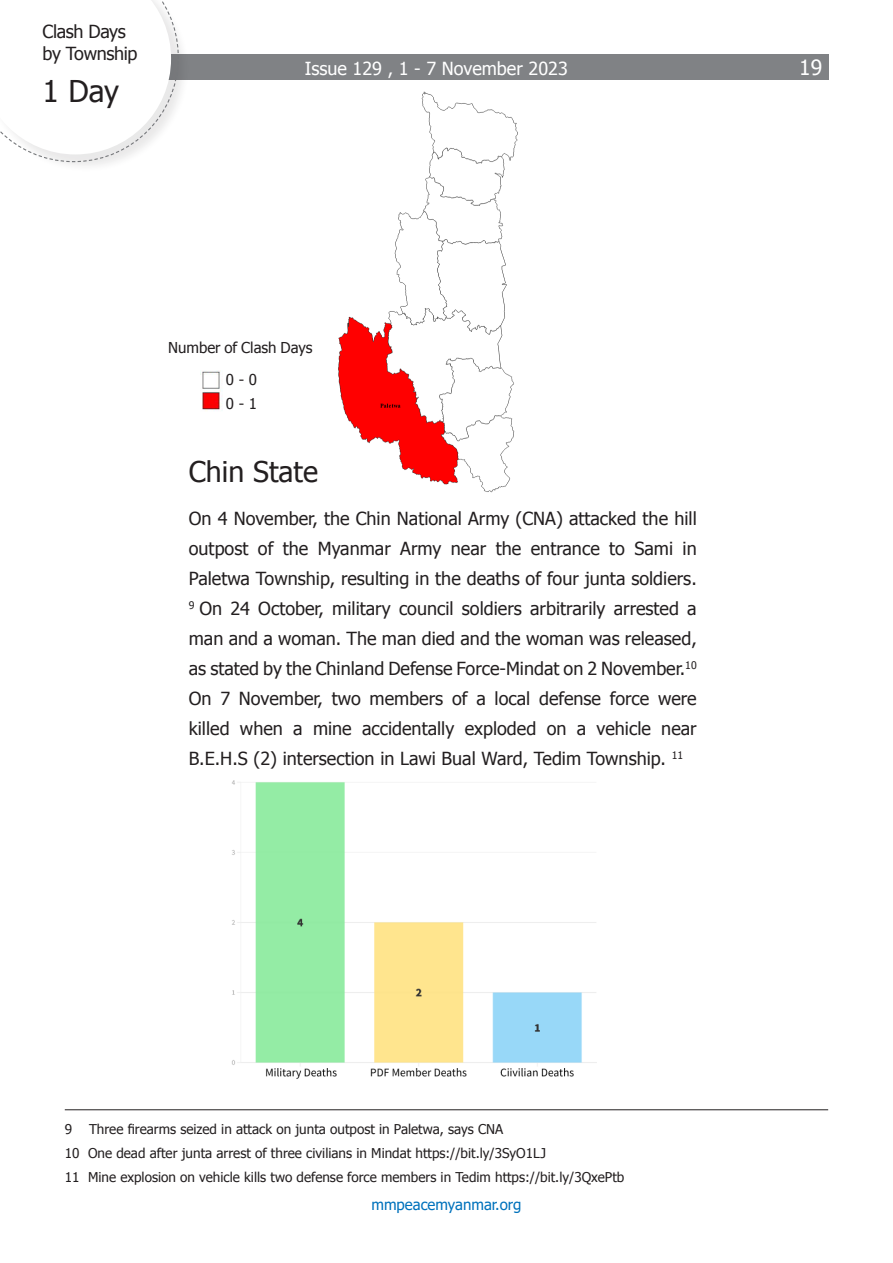
<style>
.page{position:relative;width:893px;height:1263px;background:#fff}
.page>*{position:absolute;margin:0;border:0;box-sizing:border-box;transform-origin:0 0}
.t1{font:30px "Zawgyi One";color:#231f20}
.t2{font:28.5px "Zawgyi One";color:#231f20}
.t3{font:21px "Zawgyi One";color:#fff}
.t4{font:18px/30px "Zawgyi One";color:#231f20;text-align:justify}
.t5{font:18px "Zawgyi One";color:#fff}
.t6{font:18px "Zawgyi One";letter-spacing:-.02em;color:#231f20}
.t7{font:15px "Zawgyi One";color:#231f20}
.t8{font:15px "Tahoma";color:#0072bc}
.t9{font:13.5px "Zawgyi One";color:#231f20}
</style>
<div class="page">
<div style="left:65px;top:54px;width:763px;height:26px;background:#808285"></div>
<img style="left:338px;top:91px;width:180px;height:402px">
<img style="left:231px;top:780px;width:366px;height:299px">
<hr style="left:65px;top:1109px;width:763px;height:1px;background:#231f20">
<img style="left:200px;top:370px;width:22px;height:41px">
<div style="left:0;top:0;width:190px;height:173px;background:#231f20;opacity:.1"></div>
<svg style="left:0;top:0;width:179px;height:163px"></svg>
<p class="t6" style="left:43px;top:19px;width:85px">Clash Days</p>
<p class="t6" style="left:43px;top:41px;width:96px">by Township</p>
<p class="t1" style="left:43px;top:71px;width:78px">1 Day</p>
<p class="t5" style="left:305px;top:56px;width:264px">Issue 129 , 1 - 7 November 2023</p>
<p class="t7" style="left:168px;top:337px;width:146px">Number of Clash Days</p>
<p class="t7" style="left:226px;top:369px;width:33px">0 - 0</p>
<p class="t7" style="left:226px;top:393px;width:33px">0 - 1</p>
<p class="t2" style="left:189px;top:452px;width:131px">Chin State</p>
<p class="t4" style="left:189px;top:505px;width:509px">On 4 November, the Chin National Army (CNA) attacked the hill outpost of the Myanmar Army near the entrance to Sami in Paletwa Township, resulting in the deaths of four junta soldiers.<br><sup>9</sup> On 24 October, military council soldiers arbitrarily arrested a man and a woman. The man died and the woman was released, as stated by the Chinland Defense Force-Mindat on 2 November.<sup>10<br></sup>On 7 November, two members of a local defense force were killed when a mine accidentally exploded on a vehicle near B.E.H.S (2) intersection in Lawi Bual Ward, Tedim Township. <sup>11</sup></p>
<p class="t3" style="left:799px;top:54px;width:24px">19</p>
<p class="t9" style="left:65px;top:1120px;width:9px">9</p>
<p class="t9" style="left:89px;top:1120px;width:416px">Three firearms seized in attack on junta outpost in Paletwa, says CNA</p>
<p class="t9" style="left:65px;top:1144px;width:483px">10 One dead after junta arrest of three civilians in Mindat https://bit.ly/3SyO1LJ</p>
<p class="t9" style="left:65px;top:1168px;width:561px">11 Mine explosion on vehicle kills two defense force members in Tedim https://bit.ly/3QxePtb</p>
<p class="t8" style="left:371px;top:1195px;width:152px">mmpeacemyanmar.org</p>
</div>
